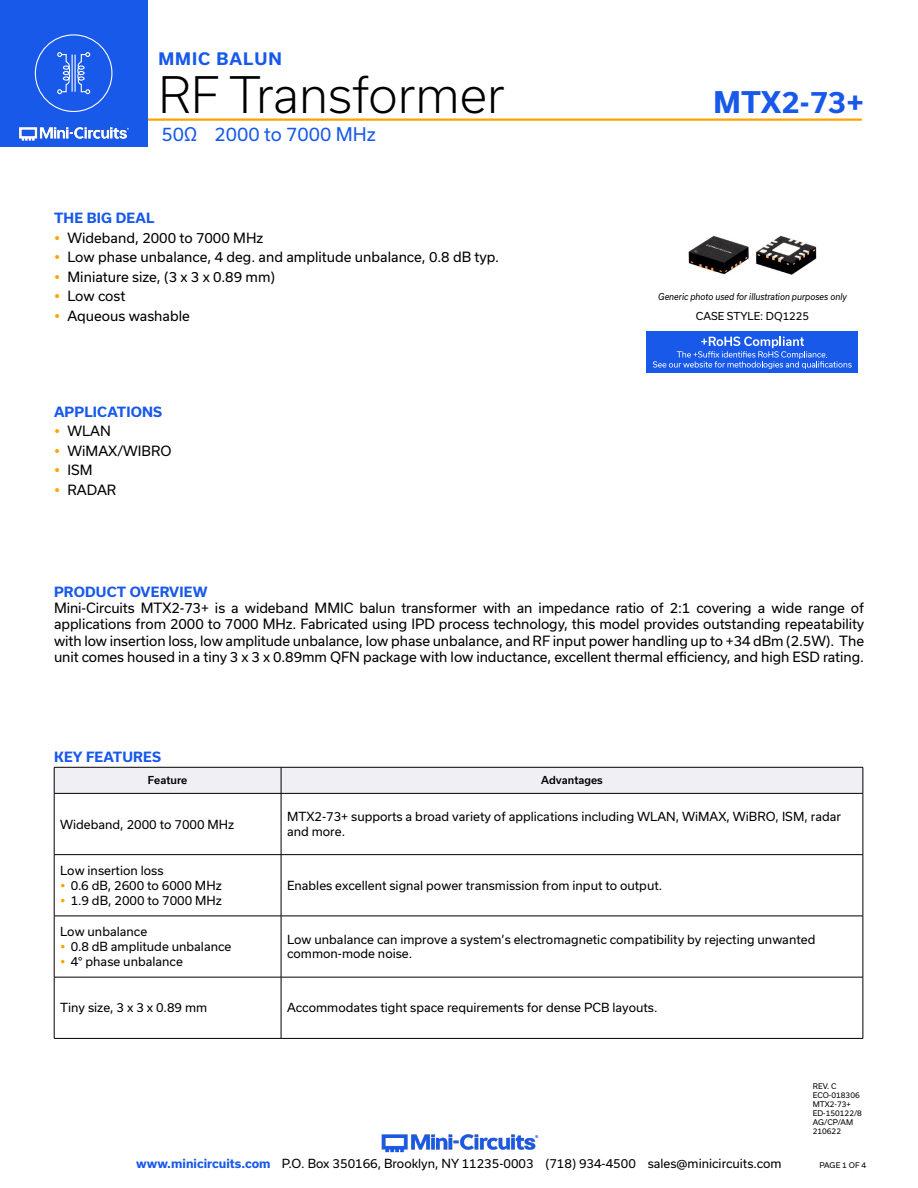
<style>
.page{position:relative;width:918px;height:1188px;background:#fff}
.page>*{position:absolute;margin:0;border:0;box-sizing:border-box;transform-origin:0 0}
.t1{font:300 48px "Usual";color:#000}
.t2{font:700 28.5px "Usual";color:#1859ea}
.Frequency{font:18px "Usual";color:#1859ea}
.t3{font:700 16.5px "Usual";letter-spacing:.065em;color:#1859ea}
.Regular_Copy{font:13.5px/16.2px "Usual";color:#000;text-align:justify}
.Blue_Headers{font:700 13.5px "Usual";letter-spacing:.015em;color:#1859ea}
.Table_Body_Left_Justified{font:12px/14.4px "Usual";color:#000}
.Table_Header_Center{font:500 10.5px "Usual";color:#000}
.t4{font:10.5px "Usual";color:#000}
.t5{font:italic 9px "Usual";color:#000;scale:.9 1}
.Revision{font:7.5px "Usual";color:#000}
.s1{font-weight:700;color:#1859ea}
</style>
<div class="page">
<hr style="left:129px;top:118px;width:733px;height:3px;background:#ffa300">
<div style="left:0;top:0;width:147px;height:147px;background:#1859ea"></div>
<hr style="left:917px;top:0;width:1px;height:147px;background:#1859ea">
<img style="left:19px;top:126px;width:110px;height:15px">
<div style="left:35px;top:34px;width:77px;height:78px;border:1px solid #fff;border-radius:50%"></div>
<svg style="left:57px;top:52px;width:14px;height:42px"></svg>
<svg style="left:77px;top:52px;width:13px;height:42px"></svg>
<hr style="left:72px;top:55px;width:1px;height:37px;background:#fff">
<hr style="left:75px;top:55px;width:1px;height:37px;background:#fff">
<img style="left:381px;top:1134px;width:158px;height:19px">
<img style="left:688px;top:235px;width:129px;height:40px">
<svg style="left:54px;top:767px;width:810px;height:26px"></svg>
<hr style="left:54px;top:793px;width:227px;height:1px;background:#000">
<hr style="left:54px;top:794px;width:1px;height:60px;background:#000">
<hr style="left:281px;top:793px;width:582px;height:1px;background:#000">
<hr style="left:281px;top:794px;width:1px;height:60px;background:#000">
<hr style="left:863px;top:794px;width:1px;height:60px;background:#000">
<hr style="left:54px;top:854px;width:227px;height:1px;background:#000">
<hr style="left:54px;top:855px;width:1px;height:61px;background:#000">
<hr style="left:281px;top:854px;width:582px;height:1px;background:#000">
<hr style="left:281px;top:855px;width:1px;height:61px;background:#000">
<hr style="left:863px;top:855px;width:1px;height:61px;background:#000">
<hr style="left:54px;top:916px;width:227px;height:1px;background:#000">
<hr style="left:54px;top:916px;width:1px;height:61px;background:#000">
<hr style="left:281px;top:916px;width:582px;height:1px;background:#000">
<hr style="left:281px;top:916px;width:1px;height:61px;background:#000">
<hr style="left:863px;top:916px;width:1px;height:61px;background:#000">
<hr style="left:54px;top:977px;width:227px;height:1px;background:#000">
<hr style="left:54px;top:977px;width:1px;height:61px;background:#000">
<hr style="left:281px;top:977px;width:582px;height:1px;background:#000">
<hr style="left:281px;top:977px;width:1px;height:61px;background:#000">
<hr style="left:863px;top:977px;width:1px;height:61px;background:#000">
<hr style="left:54px;top:1038px;width:227px;height:1px;background:#000">
<hr style="left:281px;top:1038px;width:582px;height:1px;background:#000">
<div style="left:647px;top:331px;width:211px;height:41px;background:#1859ea"></div>
<svg style="left:653px;top:337px;width:199px;height:32px"></svg>
<p class="t3" style="left:158px;top:49px;width:125px">MMIC BALUN</p>
<h1 class="t1" style="left:158px;top:67px;width:348px">RF Transformer</h1>
<p class="Frequency" style="left:161px;top:124px;width:216px">50Ω 2000 to 7000 MHz</p>
<p class="Blue_Headers" style="left:54px;top:210px;width:102px">THE BIG DEAL</p>
<p class="Regular_Copy" style="left:68px;top:229px;width:197px">Wideband, 2000 to 7000 MHz</p>
<p class="Regular_Copy" style="left:68px;top:249px;width:433px">Low phase unbalance, 4 deg. and amplitude unbalance, 0.8 dB typ.</p>
<p class="Regular_Copy" style="left:68px;top:268px;width:209px">Miniature size, (3 x 3 x 0.89 mm)</p>
<p class="Regular_Copy" style="left:68px;top:288px;width:60px">Low cost</p>
<p class="Regular_Copy" style="left:68px;top:307px;width:124px">Aqueous washable</p>
<p class="Blue_Headers" style="left:54px;top:404px;width:110px">APPLICATIONS</p>
<p class="Regular_Copy" style="left:68px;top:423px;width:45px">WLAN</p>
<p class="Regular_Copy" style="left:68px;top:443px;width:106px">WiMAX/WIBRO</p>
<p class="Regular_Copy" style="left:68px;top:462px;width:27px">ISM</p>
<p class="Regular_Copy" style="left:68px;top:482px;width:50px">RADAR</p>
<h2 class="t2" style="left:714px;top:86px;width:152px">MTX2-73+</h2>
<p class="t5" style="left:658px;top:292px;width:211px">Generic photo used for illustration purposes only</p>
<p class="t4" style="left:696px;top:310px;width:115px">CASE STYLE: DQ1225</p>
<p class="Blue_Headers" style="left:54px;top:584px;width:155px">PRODUCT OVERVIEW</p>
<p class="Regular_Copy" style="left:54px;top:600px;width:812px">Mini-Circuits MTX2-73+ is a wideband MMIC balun transformer with an impedance ratio of 2:1 covering a wide range of applications from 2000 to 7000 MHz. Fabricated using IPD process technology, this model provides outstanding repeatability with low insertion loss, low amplitude unbalance, low phase unbalance, and RF input power handling up to +34 dBm (2.5W). The unit comes housed in a tiny 3 x 3 x 0.89mm QFN package with low inductance, excellent thermal efficiency, and high ESD rating.</p>
<p class="Blue_Headers" style="left:54px;top:749px;width:108px">KEY FEATURES</p>
<p class="Table_Header_Center" style="left:148px;top:774px;width:41px">Feature</p>
<p class="Table_Header_Center" style="left:541px;top:774px;width:63px">Advantages</p>
<p class="Table_Body_Left_Justified" style="left:60px;top:817px;width:176px">Wideband, 2000 to 7000 MHz</p>
<p class="Table_Body_Left_Justified" style="left:287px;top:810px;width:555px">MTX2-73+ supports a broad variety of applications including WLAN, WiMAX, WiBRO, ISM, radar and more.</p>
<p class="Table_Body_Left_Justified" style="left:60px;top:863px;width:105px">Low insertion loss</p>
<p class="Table_Body_Left_Justified" style="left:71px;top:878px;width:153px">0.6 dB, 2600 to 6000 MHz</p>
<p class="Table_Body_Left_Justified" style="left:71px;top:893px;width:153px">1.9 dB, 2000 to 7000 MHz</p>
<p class="Table_Body_Left_Justified" style="left:287px;top:878px;width:377px">Enables excellent signal power transmission from input to output.</p>
<p class="Table_Body_Left_Justified" style="left:60px;top:924px;width:89px">Low unbalance</p>
<p class="Table_Body_Left_Justified" style="left:71px;top:939px;width:162px">0.8 dB amplitude unbalance</p>
<p class="Table_Body_Left_Justified" style="left:71px;top:954px;width:114px">4° phase unbalance</p>
<p class="Table_Body_Left_Justified" style="left:287px;top:932px;width:530px">Low unbalance can improve a system’s electromagnetic compatibility by rejecting unwanted common-mode noise.</p>
<p class="Table_Body_Left_Justified" style="left:60px;top:1001px;width:149px">Tiny size, 3 x 3 x 0.89 mm</p>
<p class="Table_Body_Left_Justified" style="left:287px;top:1001px;width:372px">Accommodates tight space requirements for dense PCB layouts.</p>
<p class="Revision" style="left:813px;top:1082px;width:25px">REV. C</p>
<p class="Revision" style="left:813px;top:1091px;width:48px">ECO-018306</p>
<p class="Revision" style="left:813px;top:1100px;width:40px">MTX2-73+</p>
<p class="Revision" style="left:813px;top:1109px;width:51px">ED-150122/8</p>
<p class="Revision" style="left:813px;top:1118px;width:42px">AG/CP/AM</p>
<p class="Revision" style="left:813px;top:1127px;width:30px">210622</p>
<p class="Table_Body_Left_Justified" style="left:136px;top:1156px;width:647px"><span class="s1">www.minicircuits.com</span> P.O. Box 350166, Brooklyn, NY 11235-0003 (718) 934-4500 sales@minicircuits.com</p>
<p class="Revision" style="left:819px;top:1161px;width:48px">PAGE 1 OF 4</p>
</div>
